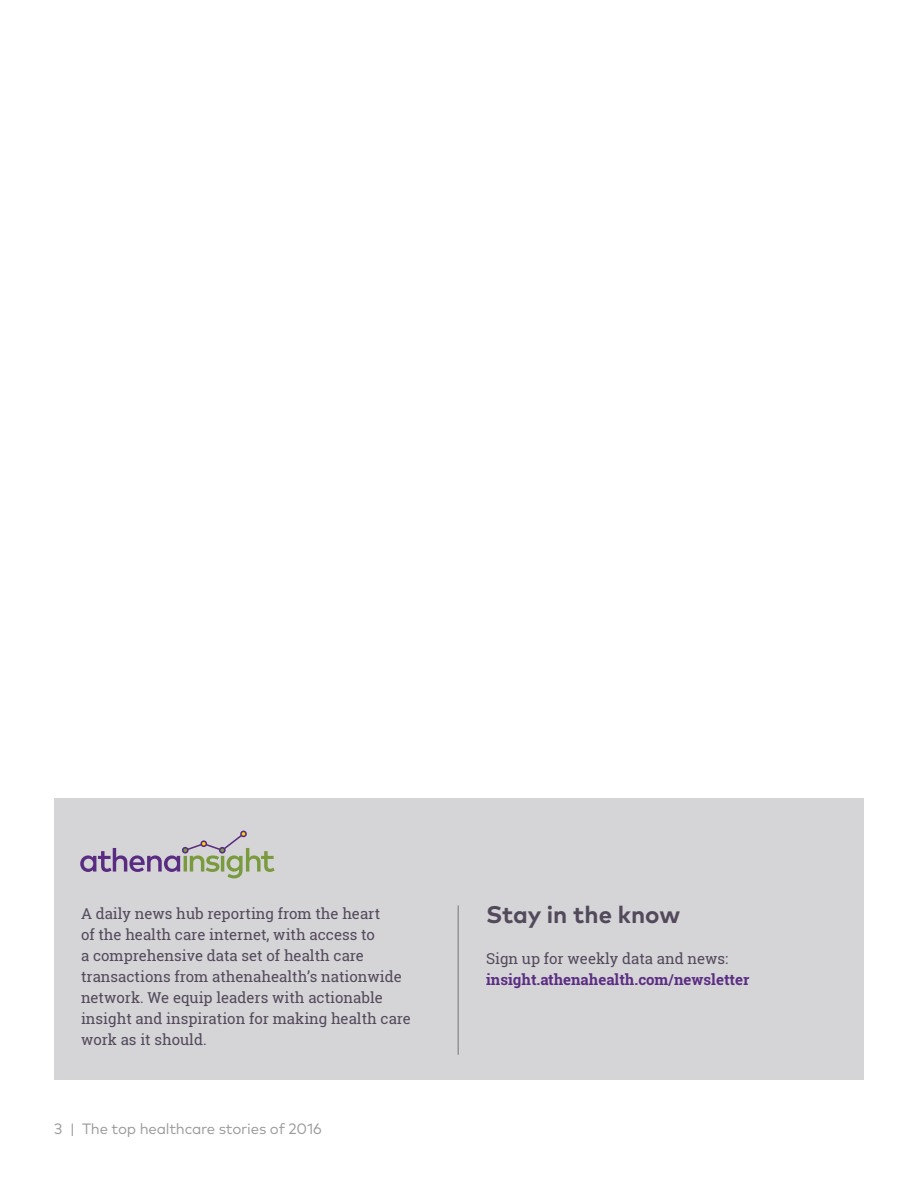
<style>
.page{position:relative;width:918px;height:1188px;background:#fff}
.page>*{position:absolute;margin:0;border:0;box-sizing:border-box;transform-origin:0 0}
.t1{font:700 24px "Mark OT";color:#53495c}
.t2{font:15px/21px "Roboto Slab";color:#53495c}
.t3{font:700 15px "Roboto Slab";color:#5b2d83}
.t4{font:15px "Mark OT";letter-spacing:-.015em;color:#9a9a9c}
</style>
<div class="page">
<div style="left:54px;top:798px;width:810px;height:282px;background:#d5d4d6"></div>
<svg style="left:80px;top:831px;width:195px;height:47px"></svg>
<div style="left:240px;top:831px;width:7px;height:6px;border:2px solid #592c82;border-radius:50%"></div>
<hr style="left:457px;top:905px;width:2px;height:150px;background:#939598">
<p class="t2" style="left:81px;top:903px;width:332px">A daily news hub reporting from the heart<br>of the health care internet, with access to<br>a comprehensive data set of health care transactions from athenahealth’s nationwide network. We equip leaders with actionable insight and inspiration for making health care work as it should.</p>
<h1 class="t1" style="left:486px;top:899px;width:196px">Stay in the know</h1>
<p class="t2" style="left:486px;top:948px;width:244px">Sign up for weekly data and news:</p>
<p class="t3" style="left:486px;top:969px;width:265px">insight.athenahealth.com/newsletter</p>
<p class="t4" style="left:54px;top:1119px;width:269px">3 | The top healthcare stories of 2016</p>
</div>
